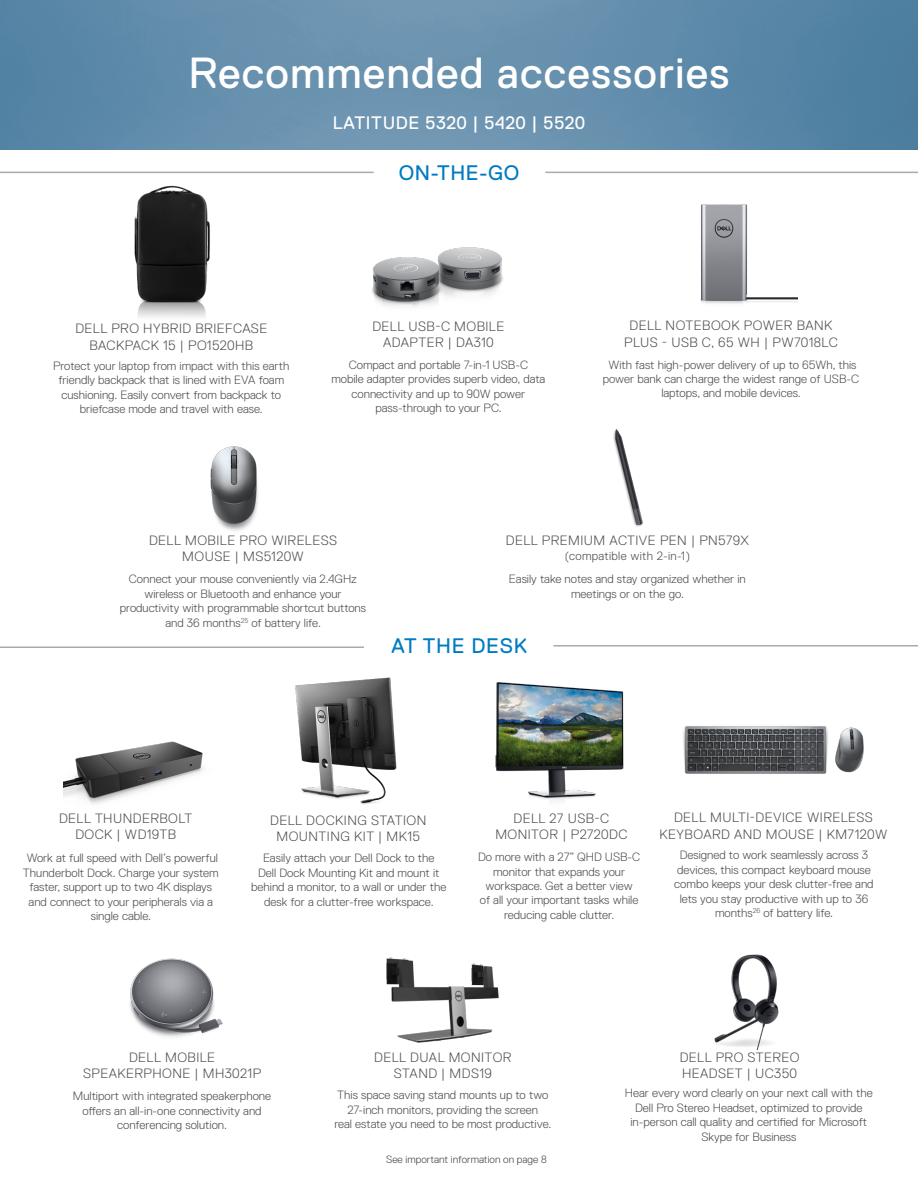
<style>
.page{position:relative;width:918px;height:1188px;background:#fff}
.page>*{position:absolute;margin:0;border:0;box-sizing:border-box;transform-origin:0 0}
.t1{font:43.5px "Dell Replica";letter-spacing:.025em;color:#fff}
.t2{font:21px "Dell Replica";letter-spacing:.03em;color:#007bc2}
.t3{font:18px "Dell Replica";letter-spacing:.025em;color:#fff}
.t4{font:300 13.5px/16.2px "Dell Replica";letter-spacing:.035em;color:#4b4c4d;text-align:center}
.t5{font:300 12px/14.4px "Dell Replica";color:#4b4c4d;text-align:center}
.t6{font:300 12px "Dell Replica";letter-spacing:.025em;color:#4b4c4d}
.t7{font:300 10.5px "Dell Replica";color:#444}
</style>
<div class="page">
<img style="left:0;top:0;width:918px;height:150px">
<hr style="left:0;top:172px;width:374px;height:1px;background:#aaa">
<hr style="left:545px;top:172px;width:373px;height:1px;background:#aaa">
<img style="left:371px;top:247px;width:132px;height:60px">
<img style="left:700px;top:204px;width:98px;height:100px">
<img style="left:134px;top:185px;width:76px;height:133px">
<img style="left:210px;top:446px;width:48px;height:85px">
<hr style="left:0;top:647px;width:364px;height:1px;background:#aaa">
<hr style="left:553px;top:645px;width:365px;height:2px;background:#aaa">
<img style="left:63px;top:741px;width:140px;height:63px">
<img style="left:386px;top:957px;width:113px;height:86px">
<img style="left:130px;top:958px;width:93px;height:79px">
<img style="left:495px;top:682px;width:129px;height:119px">
<img style="left:295px;top:677px;width:102px;height:127px">
<img style="left:683px;top:726px;width:181px;height:48px">
<img style="left:714px;top:954px;width:65px;height:95px">
<img style="left:613px;top:429px;width:30px;height:98px">
<p class="t1" style="left:188px;top:49px;width:543px">Recommended accessories</p>
<p class="t3" style="left:333px;top:113px;width:254px">LATITUDE 5320 | 5420 | 5520</p>
<p class="t2" style="left:399px;top:161px;width:122px">ON-THE-GO</p>
<p class="t4" style="left:75px;top:321px;width:193px">DELL PRO HYBRID BRIEFCASE<br>BACKPACK 15 | PO1520HB</p>
<p class="t5" style="left:53px;top:359px;width:238px">Protect your laptop from impact with this earth friendly backpack that is lined with EVA foam cushioning. Easily convert from backpack to briefcase mode and travel with ease.</p>
<p class="t4" style="left:372px;top:318px;width:133px">DELL USB-C MOBILE<br>ADAPTER | DA310</p>
<p class="t5" style="left:331px;top:358px;width:215px">Compact and portable 7-in-1 USB-C mobile adapter provides superb video, data connectivity and up to 90W power pass-through to your PC.</p>
<p class="t4" style="left:624px;top:318px;width:215px">DELL NOTEBOOK POWER BANK<br>PLUS - USB C, 65 WH | PW7018LC</p>
<p class="t5" style="left:603px;top:357px;width:258px">With fast high-power delivery of up to 65Wh, this power bank can charge the widest range of USB-C laptops, and mobile devices.</p>
<p class="t4" style="left:149px;top:533px;width:190px">DELL MOBILE PRO WIRELESS<br>MOUSE | MS5120W</p>
<p class="t5" style="left:120px;top:572px;width:248px">Connect your mouse conveniently via 2.4GHz wireless or Bluetooth and enhance your productivity with programmable shortcut buttons and 36 months<sup>25</sup> of battery life.</p>
<p class="t4" style="left:506px;top:533px;width:245px">DELL PREMIUM ACTIVE PEN | PN579X</p>
<p class="t6" style="left:565px;top:549px;width:127px">(compatible with 2-in-1)</p>
<p class="t5" style="left:509px;top:572px;width:238px">Easily take notes and stay organized whether in meetings or on the go.</p>
<p class="t2" style="left:391px;top:634px;width:137px">AT THE DESK</p>
<p class="t4" style="left:59px;top:810px;width:135px">DELL THUNDERBOLT</p>
<p class="t4" style="left:75px;top:826px;width:102px">DOCK | WD19TB</p>
<p class="t5" style="left:23px;top:851px;width:197px">Work at full speed with Dell’s powerful<br>Thunderbolt Dock. Charge your system faster, support up to two 4K displays and connect to your peripherals via a single cable.</p>
<p class="t4" style="left:270px;top:812px;width:158px">DELL DOCKING STATION<br>MOUNTING KIT | MK15</p>
<p class="t4" style="left:660px;top:810px;width:229px">DELL MULTI-DEVICE WIRELESS<br>KEYBOARD AND MOUSE | KM7120W</p>
<p class="t5" style="left:478px;top:850px;width:164px">Do more with a 27” QHD USB-C monitor that expands your workspace. Get a better view<br>of all your important tasks while reducing cable clutter.</p>
<p class="t4" style="left:495px;top:810px;width:134px">DELL 27 USB-C<br>MONITOR | P2720DC</p>
<p class="t5" style="left:251px;top:851px;width:197px">Easily attach your Dell Dock to the<br>Dell Dock Mounting Kit and mount it behind a monitor, to a wall or under the desk for a clutter-free workspace.</p>
<p class="t5" style="left:674px;top:848px;width:201px">Designed to work seamlessly across 3 devices, this compact keyboard mouse combo keeps your desk clutter-free and lets you stay productive with up to 36 months<sup>26</sup> of battery life.</p>
<p class="t4" style="left:83px;top:1049px;width:179px">DELL MOBILE<br>SPEAKERPHONE | MH3021P</p>
<p class="t5" style="left:73px;top:1089px;width:200px">Multiport with integrated speakerphone offers an all-in-one connectivity and conferencing solution.</p>
<p class="t4" style="left:374px;top:1049px;width:139px">DELL DUAL MONITOR<br>STAND | MDS19</p>
<p class="t4" style="left:680px;top:1049px;width:121px;text-align:left">DELL PRO STEREO<br>HEADSET | UC350</p>
<p class="t5" style="left:334px;top:1088px;width:219px">This space saving stand mounts up to two<br>27-inch monitors, providing the screen<br>real estate you need to be most productive.</p>
<p class="t5" style="left:625px;top:1086px;width:249px">Hear every word clearly on your next call with the Dell Pro Stereo Headset, optimized to provide in-person call quality and certified for Microsoft Skype for Business</p>
<p class="t7" style="left:386px;top:1154px;width:162px">See important information on page 8</p>
</div>
